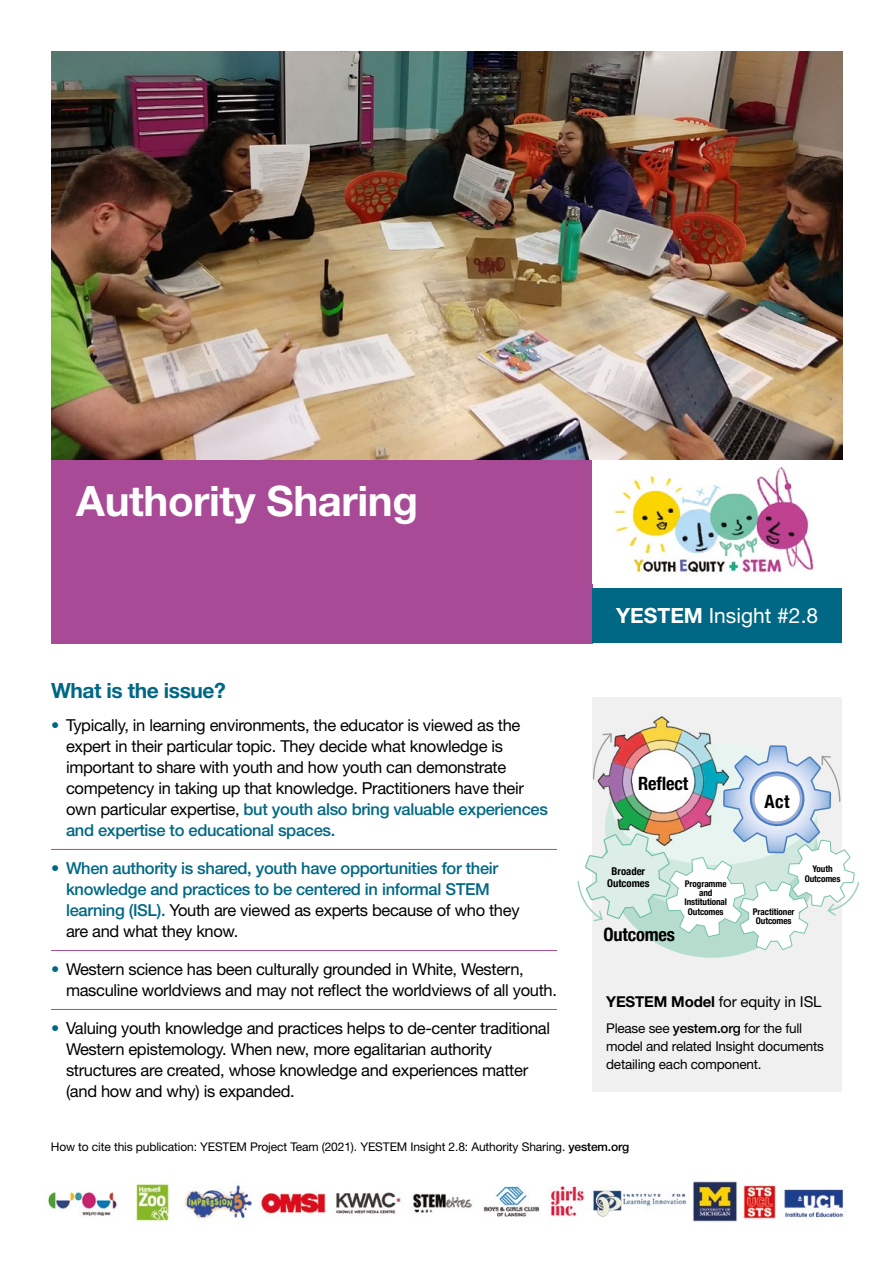
<style>
.page{position:relative;width:893px;height:1263px;background:#fff}
.page>*{position:absolute;margin:0;border:0;box-sizing:border-box;transform-origin:0 0}
.t1{font:700 42px "Helvetica Neue LT Std";letter-spacing:-.01em;color:#fff}
.t2{font:21px "Helvetica Neue LT Std";color:#fff}
.t3{font:700 21px "Helvetica Neue LT Std";letter-spacing:-.02em;color:#006885}
.t4{font:700 condensed 18.3px "Helvetica Neue";letter-spacing:-.01em;color:#000}
.t5{font:16.5px/21px "Helvetica Neue LT Std";letter-spacing:-.02em;color:#000}
.t6{font:500 16.5px/21px "Helvetica Neue LT Std";letter-spacing:-.02em;color:#006885}
.t7{font:15px "Helvetica Neue LT Std";letter-spacing:-.01em;color:#000}
.t8{font:13.5px/18px "Helvetica Neue LT Std";letter-spacing:-.015em;color:#000}
.t9{font:12px "Helvetica Neue LT Std";letter-spacing:-.01em;color:#000}
.t10{font:700 condensed 10.65px/12.3px "Helvetica Neue";color:#000;text-align:center}
.t11{font:700 condensed 9.15px/9.1px "Helvetica Neue";letter-spacing:-.01em;color:#000;text-align:center}
.s1{font-weight:300;color:#006885}
.s2{font-weight:500;color:#006885}
.s3{font-weight:300}
.s4{font-weight:400;color:#000}
.s5{font-weight:700}
.s6{font-weight:500}
</style>
<div class="page">
<img style="left:47px;top:1181px;width:797px;height:42px">
<img style="left:51px;top:51px;width:791px;height:409px">
<div style="left:51px;top:460px;width:541px;height:183px;background:#a84a96"></div>
<div style="left:592px;top:589px;width:250px;height:54px;background:#006885"></div>
<img style="left:614px;top:467px;width:200px;height:108px">
<hr style="left:51px;top:849px;width:506px;height:1px;background:#a84a96">
<hr style="left:51px;top:950px;width:506px;height:1px;background:#a84a96">
<hr style="left:51px;top:1009px;width:506px;height:1px;background:#a84a96">
<div style="left:592px;top:697px;width:250px;height:394px;background:#f0f0f0"></div>
<img style="left:639px;top:716px;width:49px;height:16px">
<svg style="left:577px;top:732px;width:283px;height:226px"></svg>
<p class="t1" style="left:76px;top:474px;width:343px">Authority Sharing</p>
<p class="t3" style="left:51px;top:677px;width:176px">What is the issue?</p>
<p class="t5" style="left:66px;top:715px;width:483px;text-indent:-15px"><span class="s1">•</span> Typically, in learning environments, the educator is viewed as the expert in their particular topic. They decide what knowledge is important to share with youth and how youth can demonstrate competency in taking up that knowledge. Practitioners have their own particular expertise, <span class="s2">but youth also bring valuable experiences and expertise to educational spaces.</span></p>
<p class="t6" style="left:66px;top:858px;width:455px;text-indent:-15px"><span class="s3">•</span> When authority is shared, youth have opportunities for their knowledge and practices to be centered in informal STEM learning (ISL). <span class="s4">Youth are viewed as experts because of who they are and what they know.</span></p>
<p class="t5" style="left:66px;top:959px;width:492px;text-indent:-15px"><span class="s1">•</span> Western science has been culturally grounded in White, Western, masculine worldviews and may not reflect the worldviews of all youth.</p>
<p class="t5" style="left:66px;top:1018px;width:485px;text-indent:-15px"><span class="s1">•</span> Valuing youth knowledge and practices helps to de-center traditional Western epistemology. When new, more egalitarian authority structures are created, whose knowledge and experiences matter (and how and why) is expanded.</p>
<p class="t2" style="left:616px;top:603px;width:203px"><span class="s5">YESTEM</span> Insight #2.8</p>
<p class="t4" style="left:638px;top:769px;width:52px">Reflect</p>
<p class="t10" style="left:607px;top:864px;width:44px">Broader<br>Outcomes</p>
<p class="t4" style="left:604px;top:919px;width:73px">Outcomes</p>
<p class="t11" style="left:684px;top:879px;width:44px">Programme and<br>Institutional<br>Outcomes</p>
<p class="t4" style="left:764px;top:786px;width:26px">Act</p>
<p class="t11" style="left:805px;top:864px;width:37px">Youth<br>Outcomes</p>
<p class="t11" style="left:753px;top:907px;width:43px">Practitioner<br>Outcomes</p>
<p class="t7" style="left:606px;top:992px;width:217px"><span class="s5">YESTEM Model</span> for equity in ISL</p>
<p class="t8" style="left:606px;top:1019px;width:219px">Please see <span class="s6">yestem.org</span> for the full model and related Insight documents detailing each component.</p>
<p class="t9" style="left:51px;top:1140px;width:580px">How to cite this publication: YESTEM Project Team (2021). YESTEM Insight 2.8: Authority Sharing. <span class="s6">yestem.org</span></p>
</div>
